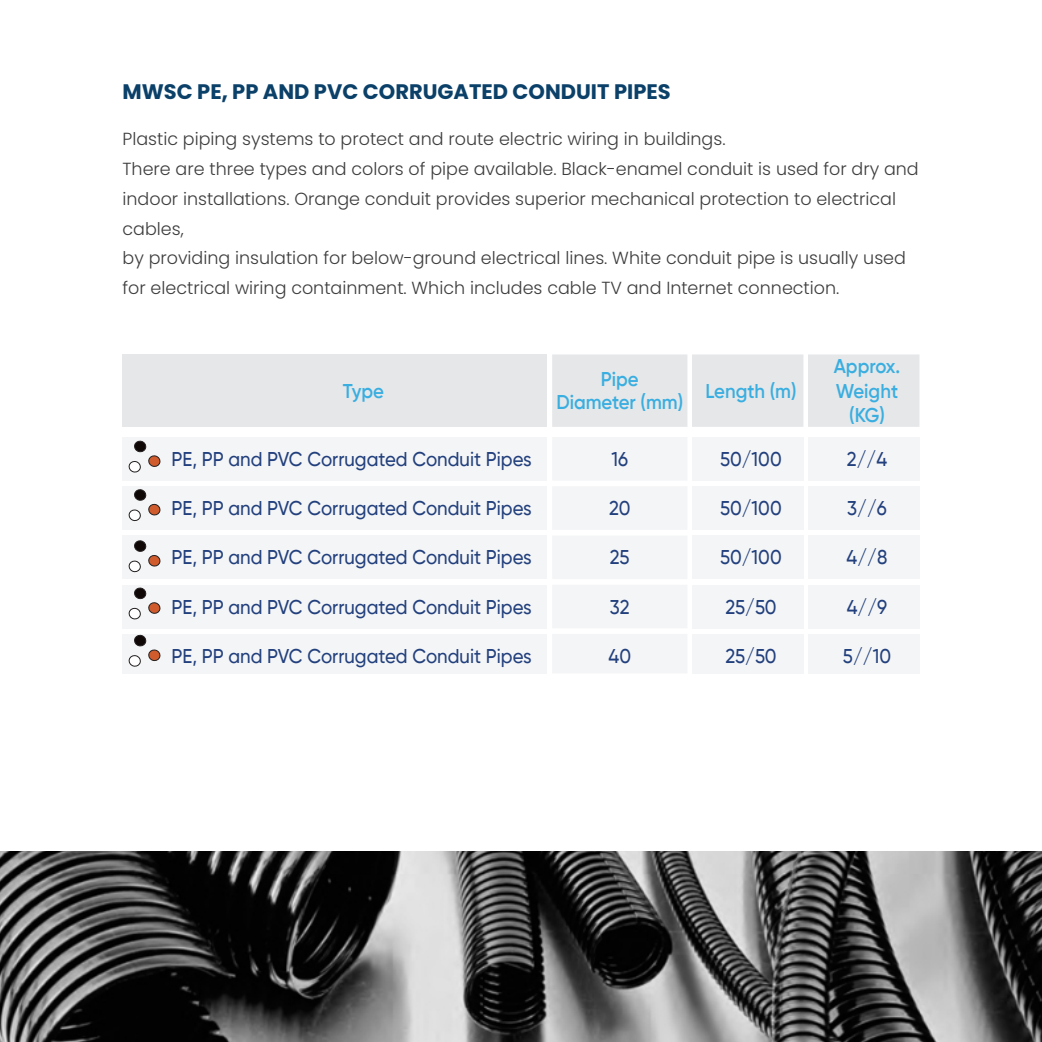
<style>
.page{position:relative;width:1042px;height:1042px;background:#fff}
.page>*{position:absolute;margin:0;border:0;box-sizing:border-box;transform-origin:0 0}
.t1{font:700 21px "Poppins";color:#0b4069}
.t2{font:500 19.95px "Gilroy";color:#22407d;scale:.94 1}
.t3{font:600 19.95px/24.8px "Gilroy";color:#39aee0;text-align:center;scale:.94 1}
.t4{font:300 17.5px/29.8px "Poppins";color:#3d3d3d}
</style>
<div class="page">
<div style="left:692px;top:437px;width:111px;height:44px;background:#f4f5f6"></div>
<div style="left:692px;top:486px;width:111px;height:44px;background:#f4f5f6"></div>
<div style="left:692px;top:535px;width:111px;height:44px;background:#f4f5f6"></div>
<div style="left:692px;top:585px;width:111px;height:43px;background:#f4f5f6"></div>
<div style="left:123px;top:354px;width:424px;height:73px;background:#e6e7e9"></div>
<div style="left:123px;top:437px;width:424px;height:44px;background:#f4f5f6"></div>
<div style="left:123px;top:486px;width:424px;height:44px;background:#f4f5f6"></div>
<div style="left:123px;top:535px;width:424px;height:44px;background:#f4f5f6"></div>
<svg style="left:553px;top:437px;width:134px;height:142px"></svg>
<div style="left:123px;top:585px;width:424px;height:43px;background:#f4f5f6"></div>
<div style="left:553px;top:585px;width:134px;height:43px;background:#f4f5f6"></div>
<div style="left:692px;top:634px;width:111px;height:39px;background:#f4f5f6"></div>
<div style="left:123px;top:634px;width:424px;height:39px;background:#f4f5f6"></div>
<div style="left:553px;top:634px;width:134px;height:39px;background:#f4f5f6"></div>
<div style="left:552px;top:354px;width:367px;height:73px;background:#e6e7e9"></div>
<div style="left:808px;top:437px;width:111px;height:44px;background:#f4f5f6"></div>
<div style="left:808px;top:486px;width:111px;height:44px;background:#f4f5f6"></div>
<div style="left:808px;top:535px;width:111px;height:44px;background:#f4f5f6"></div>
<div style="left:808px;top:585px;width:111px;height:43px;background:#f4f5f6"></div>
<div style="left:808px;top:634px;width:111px;height:39px;background:#f4f5f6"></div>
<svg style="left:128px;top:440px;width:33px;height:33px"></svg>
<svg style="left:128px;top:489px;width:33px;height:32px"></svg>
<svg style="left:128px;top:540px;width:33px;height:32px"></svg>
<svg style="left:128px;top:587px;width:33px;height:33px"></svg>
<svg style="left:128px;top:634px;width:33px;height:33px"></svg>
<img style="left:0;top:851px;width:1042px;height:191px">
<p class="t1" style="left:122px;top:80px;width:550px">MWSC PE, PP AND PVC CORRUGATED CONDUIT PIPES</p>
<p class="t4" style="left:122px;top:124px;width:604px">Plastic piping systems to protect and route electric wiring in buildings.</p>
<p class="t4" style="left:122px;top:154px;width:798px">There are three types and colors of pipe available. Black-enamel conduit is used for dry and indoor installations. Orange conduit provides superior mechanical protection to electrical cables,</p>
<p class="t4" style="left:122px;top:243px;width:785px">by providing insulation for below-ground electrical lines. White conduit pipe is usually used for electrical wiring containment. Which includes cable TV and Internet connection.</p>
<p class="t3" style="left:343px;top:378px;width:45px">Type</p>
<p class="t3" style="left:556px;top:368px;width:136px;line-height:22.4px">Pipe<br>Diameter (mm)</p>
<p class="t3" style="left:705px;top:378px;width:98px">Length (m)</p>
<p class="t2" style="left:172px;top:446px;width:385px">PE, PP and PVC Corrugated Conduit Pipes</p>
<p class="t2" style="left:611px;top:446px;width:19px">16</p>
<p class="t2" style="left:720px;top:446px;width:67px">50/100</p>
<p class="t2" style="left:172px;top:496px;width:385px">PE, PP and PVC Corrugated Conduit Pipes</p>
<p class="t2" style="left:609px;top:496px;width:24px">20</p>
<p class="t2" style="left:720px;top:496px;width:67px">50/100</p>
<p class="t2" style="left:172px;top:545px;width:385px">PE, PP and PVC Corrugated Conduit Pipes</p>
<p class="t2" style="left:610px;top:545px;width:23px">25</p>
<p class="t2" style="left:720px;top:545px;width:67px">50/100</p>
<p class="t2" style="left:172px;top:594px;width:385px">PE, PP and PVC Corrugated Conduit Pipes</p>
<p class="t2" style="left:610px;top:594px;width:22px">32</p>
<p class="t2" style="left:725px;top:594px;width:56px">25/50</p>
<p class="t2" style="left:172px;top:643px;width:385px">PE, PP and PVC Corrugated Conduit Pipes</p>
<p class="t2" style="left:608px;top:643px;width:25px">40</p>
<p class="t2" style="left:725px;top:643px;width:56px">25/50</p>
<p class="t3" style="left:834px;top:353px;width:72px">Approx.<br>Weight (KG)</p>
<p class="t2" style="left:847px;top:446px;width:44px">2//4</p>
<p class="t2" style="left:847px;top:496px;width:44px">3//6</p>
<p class="t2" style="left:846px;top:545px;width:45px">4//8</p>
<p class="t2" style="left:847px;top:594px;width:45px">4//9</p>
<p class="t2" style="left:843px;top:643px;width:53px">5//10</p>
</div>
